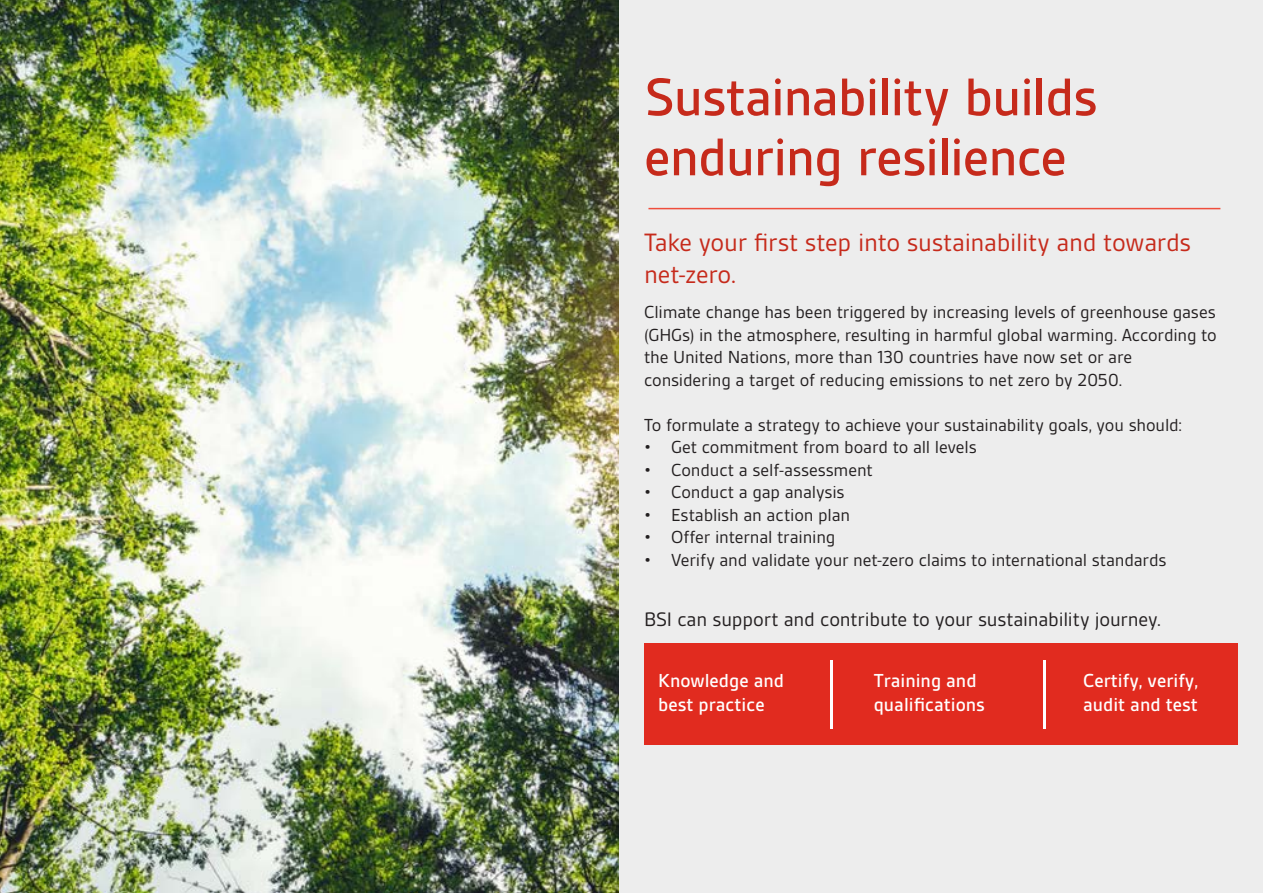
<style>
.page{position:relative;width:1263px;height:893px;background:#fff}
.page>*{position:absolute;margin:0;border:0;box-sizing:border-box;transform-origin:0 0}
.Heading_2_Red{font:500 57px/60px "BSI Gesta";letter-spacing:-.02em;color:#c62a1b}
.Body_white{font:27px/32.2px "BSI Gesta";letter-spacing:-.01em;color:#c62a1b}
.Body_white-2{font:21px "BSI Gesta";letter-spacing:-.01em;color:#231f20}
.t1{font:500 20.25px/24.3px "BSI Gesta";color:#fff}
.Body_white-3{font:18.75px/22.5px "BSI Gesta";letter-spacing:-.01em;color:#231f20}
</style>
<div class="page">
<div style="left:518px;top:0;width:745px;height:893px;background:#ededed"></div>
<img style="left:0;top:0;width:619px;height:893px">
<hr style="left:648px;top:208px;width:572px;height:1px;background:#ef4d3c">
<div style="left:644px;top:643px;width:593px;height:101px;background:#e12b1f"></div>
<hr style="left:831px;top:660px;width:2px;height:68px;background:#fff">
<hr style="left:1044px;top:660px;width:2px;height:68px;background:#fff">
<p class="Heading_2_Red" style="left:644px;top:67px;width:455px">Sustainability builds enduring resilience</p>
<p class="Body_white" style="left:644px;top:226px;width:548px">Take your first step into sustainability and towards net-zero.</p>
<p class="Body_white-3" style="left:644px;top:301px;width:574px">Climate change has been triggered by increasing levels of greenhouse gases (GHGs) in the atmosphere, resulting in harmful global warming. According to the United Nations, more than 130 countries have now set or are considering a target of reducing emissions to net zero by 2050.</p>
<p class="Body_white-3" style="left:644px;top:414px;width:539px">To formulate a strategy to achieve your sustainability goals, you should:</p>
<p class="Body_white-3" style="left:644px;top:436px;width:334px">• Get commitment from board to all levels</p>
<p class="Body_white-3" style="left:644px;top:459px;width:230px">• Conduct a self-assessment</p>
<p class="Body_white-3" style="left:644px;top:481px;width:202px">• Conduct a gap analysis</p>
<p class="Body_white-3" style="left:644px;top:504px;width:208px">• Establish an action plan</p>
<p class="Body_white-3" style="left:644px;top:526px;width:193px">• Offer internal training</p>
<p class="Body_white-3" style="left:644px;top:549px;width:524px">• Verify and validate your net-zero claims to international standards</p>
<p class="Body_white-2" style="left:644px;top:609px;width:518px">BSI can support and contribute to your sustainability journey.</p>
<p class="t1" style="left:658px;top:668px;width:127px">Knowledge and best practice</p>
<p class="t1" style="left:1083px;top:668px;width:117px">Certify, verify, audit and test</p>
<p class="t1" style="left:874px;top:668px;width:113px">Training and qualifications</p>
</div>
